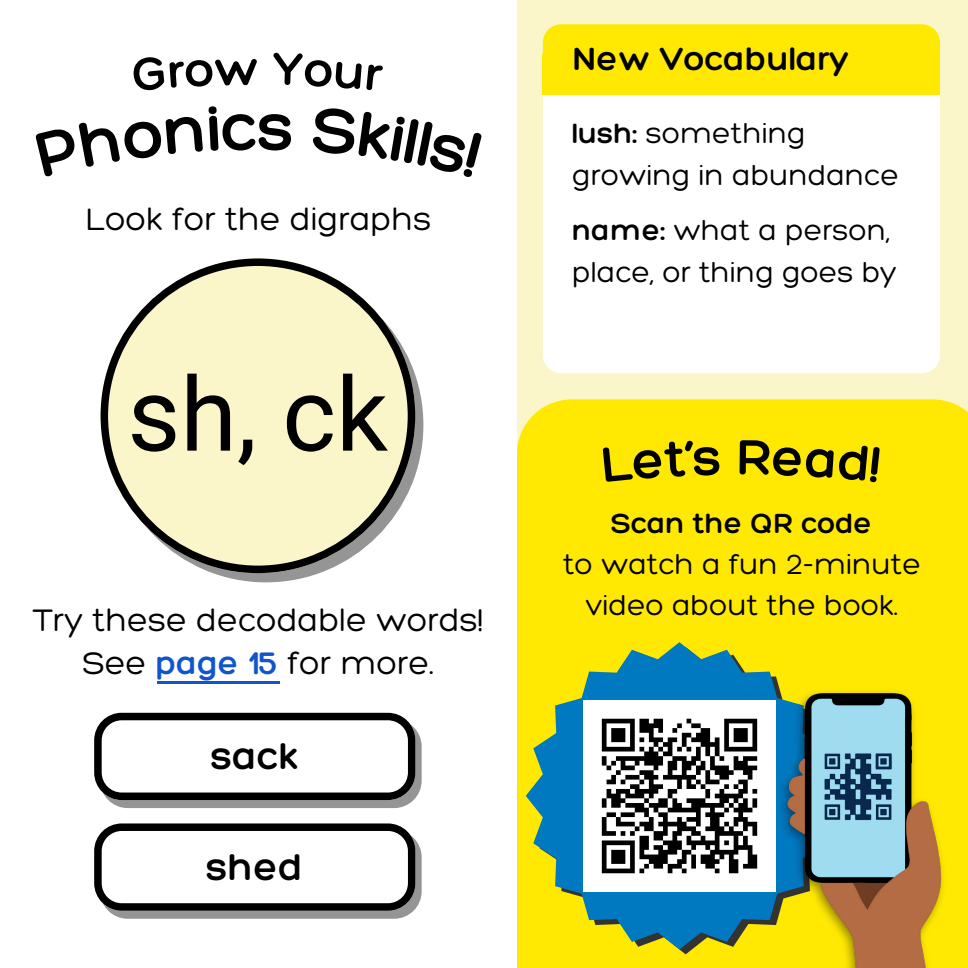
<style>
.page{position:relative;width:968px;height:968px;background:#fff}
.page>*{position:absolute;margin:0;border:0;box-sizing:border-box;transform-origin:0 0}
.t1{font:102.5px "Roboto";color:#000}
.t2{font:300 40px "Hero";color:#000}
.t3{font:300 35px "Hero";color:#000}
.t4{font:300 33.75px/43px "Hero";color:#000;text-align:center}
.t5{font:300 30px/41.8px "Hero";color:#000}
.t6{font:300 30px "Hero";color:#000}
.s1{color:#15c}
.s2{font-style:inherit}
</style>
<div class="page">
<div style="left:517px;top:0;width:451px;height:968px;background:#faf6c9"></div>
<div style="left:517px;top:399px;width:451px;height:569px;background:#ffe903"></div>
<div style="left:543px;top:95px;width:396px;height:278px;background:#fff"></div>
<div style="left:543px;top:24px;width:396px;height:31px;background:#ffe903"></div>
<div style="left:100px;top:719px;width:321px;height:89px;background:#959595;border-radius:27px"></div>
<div style="left:100px;top:829px;width:321px;height:89px;background:#959595;border-radius:27px"></div>
<div style="left:543px;top:55px;width:397px;height:40px;background:#ffe903"></div>
<svg style="left:101px;top:258px;width:314px;height:315px"></svg>
<svg style="left:94px;top:712px;width:321px;height:88px;background:#cbcbcb"></svg>
<svg style="left:94px;top:823px;width:321px;height:87px;background:#cdcdcd"></svg>
<svg style="left:526px;top:642px;width:307px;height:307px;background:#71a86a"></svg>
<img style="left:583px;top:700px;width:190px;height:191px">
<img style="left:773px;top:672px;width:177px;height:296px">
<hr style="left:157px;top:681px;width:123px;height:2px;background:#15c">
<div style="left:602px;top:440px;width:117px;height:42px;background:#ffe903"></div>
<div style="left:739px;top:440px;width:141px;height:42px;background:#ffe903"></div>
<p class="t4" style="left:86px;top:197px;width:347px">Look for the digraphs</p>
<p class="t1" style="left:127px;top:355px;width:262px">sh, ck</p>
<p class="t4" style="left:33px;top:597px;width:452px">Try these decodable words!<br>See <span class="s1">page 15</span> for more.</p>
<p class="t2" style="left:211px;top:731px;width:89px">sack</p>
<p class="t2" style="left:206px;top:842px;width:98px">shed</p>
<h2 class="t3" style="left:573px;top:37px;width:278px">New Vocabulary</h2>
<p class="t5" style="left:572px;top:112px;width:328px"><span class="s2">lush:</span> something growing in abundance</p>
<p class="t5" style="left:572px;top:209px;width:326px"><span class="s2">name:</span> what a person, place, or thing goes by</p>
<p class="t6" style="left:611px;top:504px;width:262px">Scan the QR code</p>
<p class="t5" style="left:563px;top:543px;width:359px;text-align:center">to watch a fun 2-minute video about the book.</p>
</div>
